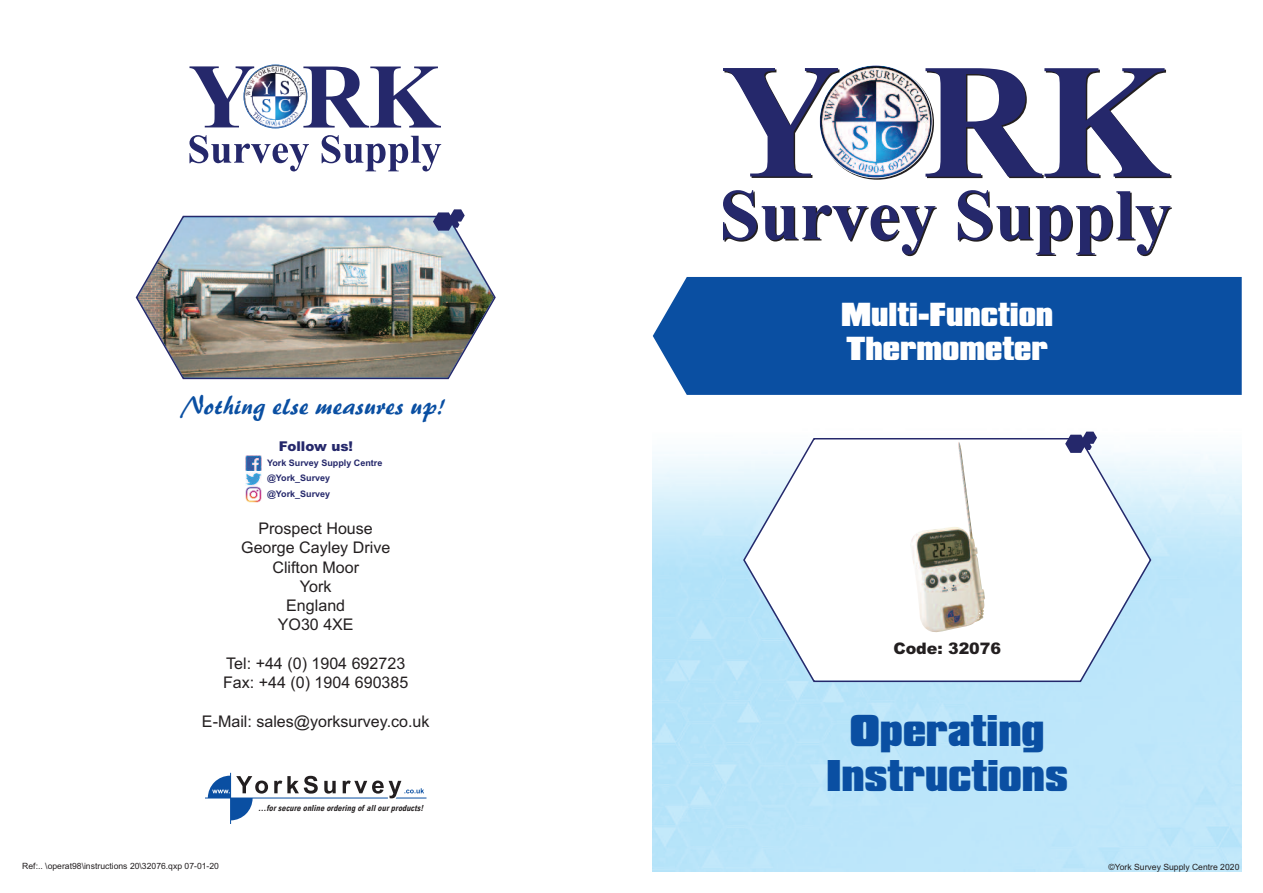
<style>
.page{position:relative;width:1263px;height:893px;background:#fff}
.page>*{position:absolute;margin:0;border:0;box-sizing:border-box;transform-origin:0 0}
.t1{font:900 38.1px/45.8px "Compacta BT";color:#0a4fa2;text-align:center}
.t2{font:900 28.65px/34.3px "Compacta BT";color:#fff}
.t3{font:25.8px "Brush 445 BT";color:#0a4fa2}
.t4{font:16.05px/19.2px "Arial";color:#231f20;text-align:center}
.t5{font:900 15.9px "Arial";color:#231f20}
.t6{font:900 13.5px "Arial";color:#25286b}
.t7{font:700 9px/15.6px "Arial";color:#25286b}
.t8{font:8.55px "Arial";color:#231f20}
.t9{font:italic 700 condensed 8.4px "Arial";color:#231f20}
</style>
<div class="page">
<div style="left:653px;top:277px;width:589px;height:118px;background:#0a4fa2"></div>
<svg style="left:205px;top:773px;width:221px;height:51px"></svg>
<svg style="left:189px;top:135px;width:252px;height:36px"></svg>
<svg style="left:189px;top:66px;width:252px;height:62px"></svg>
<img style="left:244px;top:65px;width:63px;height:63px">
<div style="left:243px;top:65px;width:64px;height:63px;border:2px solid #0a4fa2;border-radius:50%"></div>
<svg style="left:723px;top:68px;width:447px;height:187px"></svg>
<img style="left:820px;top:68px;width:112px;height:109px">
<div style="left:819px;top:65px;width:113px;height:113px;border:2px solid #fff;border-radius:50%"></div>
<img style="left:246px;top:456px;width:15px;height:15px">
<svg style="left:246px;top:472px;width:15px;height:15px"></svg>
<svg style="left:246px;top:487px;width:15px;height:15px"></svg>
<img style="left:136px;top:216px;width:360px;height:163px">
<svg style="left:433px;top:209px;width:32px;height:22px"></svg>
<svg style="left:743px;top:438px;width:408px;height:244px"></svg>
<svg style="left:1065px;top:432px;width:32px;height:21px"></svg>
<h3 class="t3" style="left:185px;top:390px;width:264px">Nothing else measures up!</h3>
<p class="t6" style="left:279px;top:439px;width:76px">Follow us!</p>
<p class="t7" style="left:267px;top:471px;width:65px">@York_Survey @York_Survey</p>
<p class="t7" style="left:267px;top:455px;width:117px">York Survey Supply Centre</p>
<p class="t4" style="left:241px;top:519px;width:151px">Prospect House<br>George Cayley Drive<br>Clifton Moor<br>York<br>England<br>YO30 4XE</p>
<p class="t4" style="left:223px;top:654px;width:187px;text-align:left">Tel: +44 (0) 1904 692723<br>Fax: +44 (0) 1904 690385</p>
<p class="t4" style="left:202px;top:712px;width:229px">E-Mail: sales@yorksurvey.co.uk</p>
<p class="t9" style="left:258px;top:804px;width:168px">...for secure online ordering of all our products!</p>
<h2 class="t2" style="left:841px;top:298px;width:214px">Multi-Function<br>Thermometer</h2>
<p class="t5" style="left:893px;top:639px;width:109px">Code: 32076</p>
<h1 class="t1" style="left:826px;top:709px;width:243px">Operating<br>Instructions</h1>
<p class="t8" style="left:22px;top:861px;width:198px">Ref:.. \operat98\instructions 20\32076.qxp 07-01-20</p>
<p class="t8" style="left:1108px;top:862px;width:132px">©York Survey Supply Centre 2020</p>
</div>
